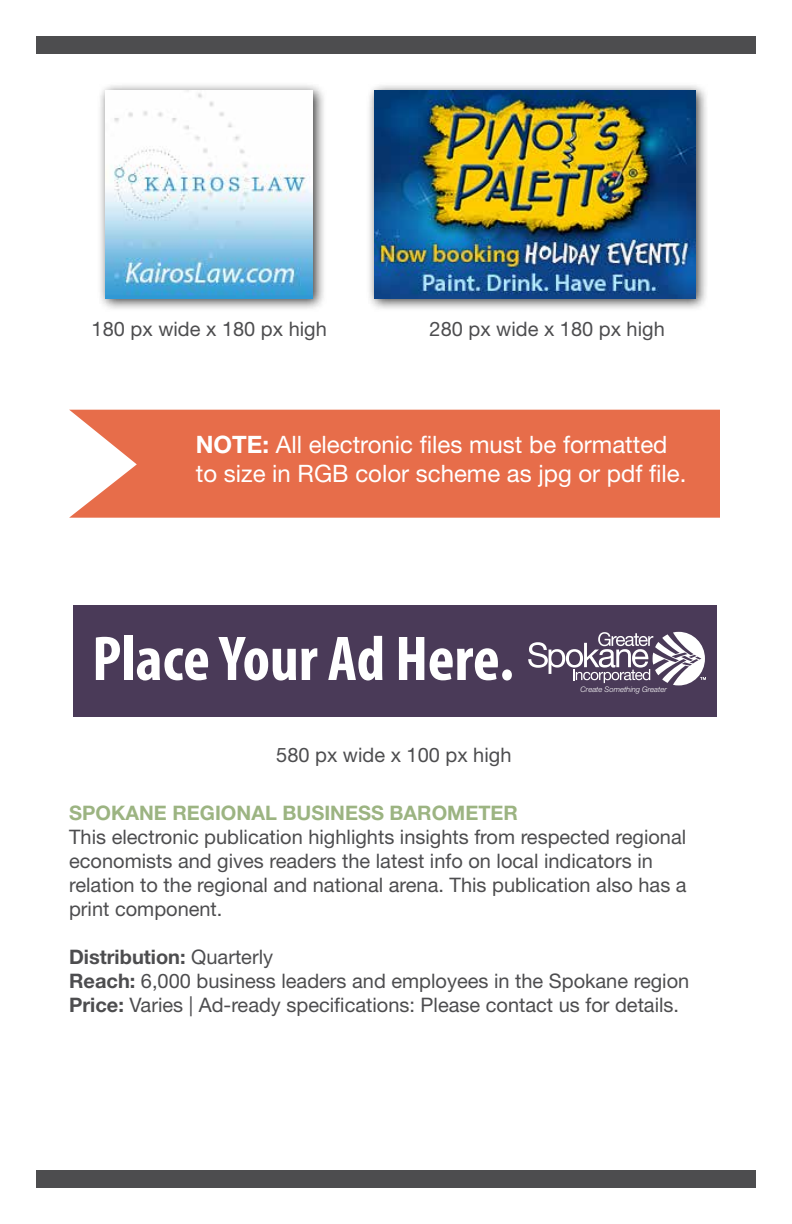
<style>
.page{position:relative;width:792px;height:1224px;background:#fff}
.page>*{position:absolute;margin:0;border:0;box-sizing:border-box;transform-origin:0 0}
.t1{font:700 condensed 63.8px "Myriad Pro";color:#fff}
.t2{font:24px/28.8px "Helvetica Neue LT Std";color:#fff}
.t3{font:20px/24px "Helvetica Neue LT Std";color:#4d4d4f}
.t4{font:700 20px "Helvetica Neue LT Std";color:#9cb482}
.t5{font:italic 300 7.6px "Helvetica Neue LT Std";color:#fff}
.s1{font-weight:700}
</style>
<div class="page">
<div style="left:36px;top:1170px;width:720px;height:18px;background:#4d4d4f"></div>
<div style="left:36px;top:36px;width:720px;height:18px;background:#4d4d4f"></div>
<div style="left:97px;top:83px;width:230px;height:229px;background:#000;opacity:.75"></div>
<img style="left:106px;top:91px;width:207px;height:207px">
<div style="left:366px;top:83px;width:344px;height:229px;background:#000;opacity:.75"></div>
<img style="left:374px;top:91px;width:322px;height:207px">
<div style="left:69px;top:410px;width:651px;height:108px;background:#e76d4a"></div>
<div style="left:73px;top:606px;width:644px;height:111px;background:#4a3a58"></div>
<svg style="left:528px;top:632px;width:178px;height:53px"></svg>
<p class="t3" style="left:92px;top:316px;width:237px">180 px wide x 180 px high</p>
<p class="t3" style="left:430px;top:316px;width:237px">280 px wide x 180 px high</p>
<p class="t2" style="left:196px;top:429px;width:492px"><span class="s1">NOTE:</span> All electronic files must be formatted to size in RGB color scheme as jpg or pdf file.</p>
<h1 class="t1" style="left:92px;top:619px;width:423px">Place Your Ad Here.</h1>
<p class="t3" style="left:276px;top:743px;width:237px">580 px wide x 100 px high</p>
<p class="t5" style="left:581px;top:685px;width:88px">Create Something Greater</p>
<p class="t4" style="left:69px;top:800px;width:450px">SPOKANE REGIONAL BUSI NESS BAROMETER</p>
<p class="t3" style="left:69px;top:824px;width:619px">This electronic publication highlights insights from respected regional economists and gives readers the latest info on local indicators in relation to the regional and national arena. This publication also has a print component.</p>
<p class="t3" style="left:69px;top:944px;width:622px"><span class="s1">DISTRIBUTION:</span> Quarterly<br><span class="s1">REACH:</span> 6,000 business leaders and employees in the Spokane region<br><span class="s1">PRICE:</span> Varies | Ad-ready specifications: Please contact us for details.</p>
</div>
